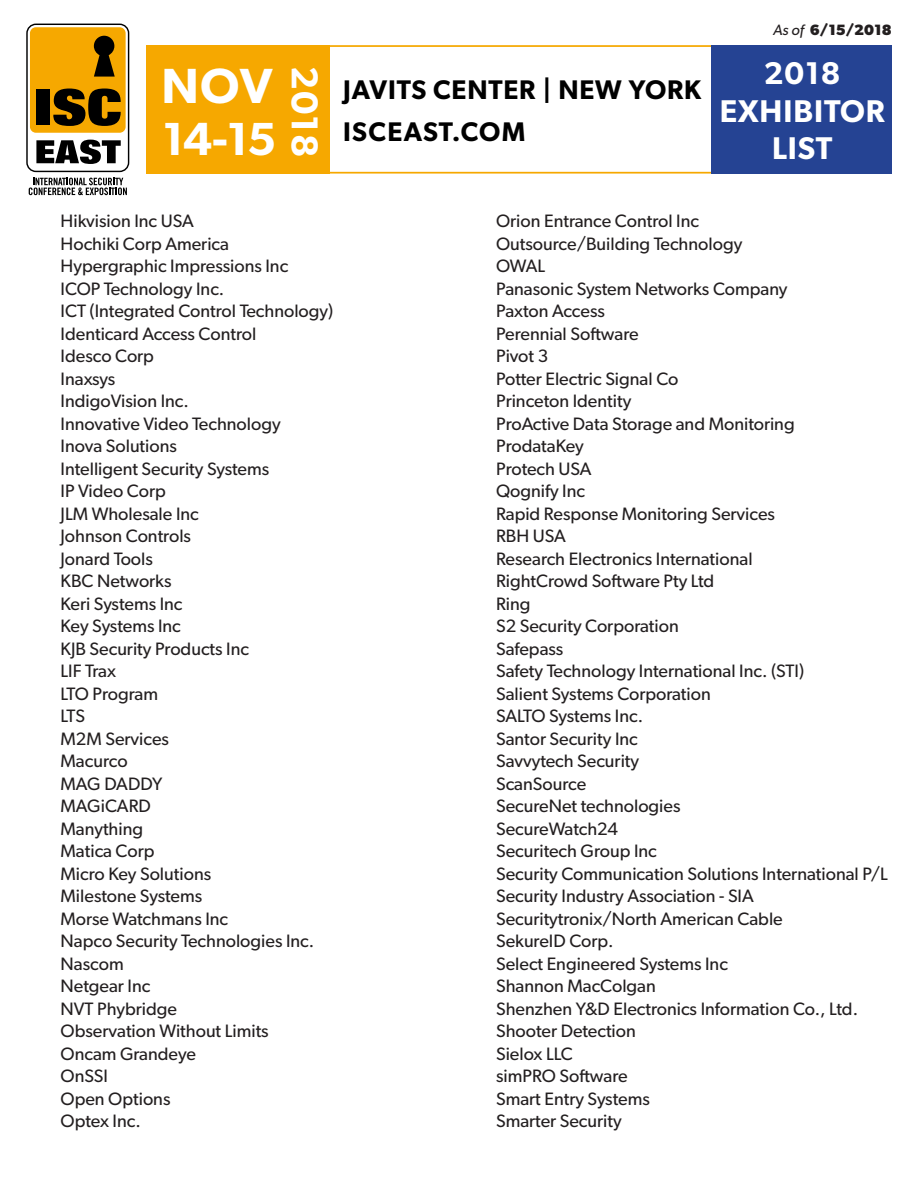
<style>
.page{position:relative;width:918px;height:1188px;background:#fff}
.page>*{position:absolute;margin:0;border:0;box-sizing:border-box;transform-origin:0 0}
.t1{font:600 49.5px "Gibson";color:#fff}
.t2{font:600 46.5px "Gibson";color:#fff}
.t3{font:600 37.5px "Gibson";color:#fff}
.t4{font:600 31.5px/37.5px "Gibson";letter-spacing:.03em;color:#fff;text-align:center}
.t5{font:600 27px/41.7px "Gibson";letter-spacing:.03em;color:#000}
.t6{font:18px "Gibson";color:#231f20}
.t7{font:700 15px "Gibson";color:#231f20}
.s1{font-weight:400;font-style:italic}
</style>
<div class="page">
<div style="left:26px;top:24px;width:103px;height:148px;border:1px solid #000;border-radius:9px"></div>
<div style="left:30px;top:27px;width:96px;height:106px;background:#f6a800;border-radius:6px"></div>
<div style="left:36px;top:90px;width:14px;height:35px;background:#000"></div>
<svg style="left:53px;top:89px;width:68px;height:37px"></svg>
<svg style="left:94px;top:36px;width:21px;height:41px"></svg>
<svg style="left:36px;top:140px;width:85px;height:24px"></svg>
<svg style="left:29px;top:178px;width:98px;height:17px"></svg>
<div style="left:146px;top:45px;width:184px;height:129px;background:#f6a800"></div>
<div style="left:325px;top:45px;width:401px;height:129px;border:2px solid #f6a800"></div>
<div style="left:711px;top:45px;width:181px;height:129px;background:#254393"></div>
<h1 class="t1" style="left:162px;top:56px;width:113px">NOV</h1>
<h2 class="t2" style="left:163px;top:112px;width:115px">14-15</h2>
<p class="t7" style="left:773px;top:21px;width:120px"><span class="s1">As of</span> 6/15/2018</p>
<h3 class="t3" style="left:327px;top:66px;width:93px;rotate:90deg">2018</h3>
<h3 class="t4" style="left:720px;top:54px;width:167px">2018<br>EXHIBITOR<br>LIST</h3>
<h3 class="t5" style="left:343px;top:69px;width:360px">JAVITS CENTER | NEW YORK<br>ISCEAST.COM</h3>
<p class="t6" style="left:61px;top:210px;width:135px">Hikvision Inc USA</p>
<p class="t6" style="left:61px;top:233px;width:170px">Hochiki Corp America</p>
<p class="t6" style="left:61px;top:255px;width:229px">Hypergraphic Impressions Inc</p>
<p class="t6" style="left:61px;top:278px;width:165px">ICOP Technology Inc.</p>
<p class="t6" style="left:61px;top:300px;width:274px">ICT (Integrated Control Technology)</p>
<p class="t6" style="left:61px;top:323px;width:197px">Identicard Access Control</p>
<p class="t6" style="left:61px;top:345px;width:95px">Idesco Corp</p>
<p class="t6" style="left:61px;top:368px;width:56px">Inaxsys</p>
<p class="t6" style="left:61px;top:390px;width:130px">IndigoVision Inc.</p>
<p class="t6" style="left:61px;top:413px;width:222px">Innovative Video Technology</p>
<p class="t6" style="left:61px;top:435px;width:118px">Inova Solutions</p>
<p class="t6" style="left:61px;top:458px;width:210px">Intelligent Security Systems</p>
<p class="t6" style="left:61px;top:480px;width:107px">IP Video Corp</p>
<p class="t6" style="left:61px;top:503px;width:140px">JLM Wholesale Inc</p>
<p class="t6" style="left:61px;top:525px;width:132px">Johnson Controls</p>
<p class="t6" style="left:61px;top:548px;width:94px">Jonard Tools</p>
<p class="t6" style="left:61px;top:570px;width:112px">KBC Networks</p>
<p class="t6" style="left:61px;top:593px;width:123px">Keri Systems Inc</p>
<p class="t6" style="left:61px;top:615px;width:122px">Key Systems Inc</p>
<p class="t6" style="left:61px;top:638px;width:190px">KJB Security Products Inc</p>
<p class="t6" style="left:61px;top:660px;width:57px">LIF Trax</p>
<p class="t6" style="left:61px;top:683px;width:99px">LTO Program</p>
<p class="t6" style="left:61px;top:705px;width:26px">LTS</p>
<p class="t6" style="left:61px;top:728px;width:110px">M2M Services</p>
<p class="t6" style="left:61px;top:750px;width:69px">Macurco</p>
<p class="t6" style="left:61px;top:773px;width:103px">MAG DADDY</p>
<p class="t6" style="left:61px;top:795px;width:92px">MAGiCARD</p>
<p class="t6" style="left:61px;top:818px;width:84px">Manything</p>
<p class="t6" style="left:61px;top:840px;width:95px">Matica Corp</p>
<p class="t6" style="left:61px;top:863px;width:152px">Micro Key Solutions</p>
<p class="t6" style="left:61px;top:885px;width:143px">Milestone Systems</p>
<p class="t6" style="left:61px;top:908px;width:169px">Morse Watchmans Inc</p>
<p class="t6" style="left:61px;top:930px;width:255px">Napco Security Technologies Inc.</p>
<p class="t6" style="left:61px;top:953px;width:65px">Nascom</p>
<p class="t6" style="left:61px;top:975px;width:91px">Netgear Inc</p>
<p class="t6" style="left:61px;top:998px;width:118px">NVT Phybridge</p>
<p class="t6" style="left:61px;top:1020px;width:210px">Observation Without Limits</p>
<p class="t6" style="left:61px;top:1043px;width:137px">Oncam Grandeye</p>
<p class="t6" style="left:61px;top:1065px;width:49px">OnSSI</p>
<p class="t6" style="left:61px;top:1088px;width:111px">Open Options</p>
<p class="t6" style="left:61px;top:1110px;width:82px">Optex Inc.</p>
<p class="t6" style="left:496px;top:210px;width:204px">Orion Entrance Control Inc</p>
<p class="t6" style="left:496px;top:233px;width:248px">Outsource/Building Technology</p>
<p class="t6" style="left:496px;top:255px;width:51px">OWAL</p>
<p class="t6" style="left:496px;top:278px;width:293px">Panasonic System Networks Company</p>
<p class="t6" style="left:496px;top:300px;width:110px">Paxton Access</p>
<p class="t6" style="left:496px;top:323px;width:144px">Perennial Software</p>
<p class="t6" style="left:496px;top:345px;width:54px">Pivot 3</p>
<p class="t6" style="left:496px;top:368px;width:184px">Potter Electric Signal Co</p>
<p class="t6" style="left:496px;top:390px;width:137px">Princeton Identity</p>
<p class="t6" style="left:496px;top:413px;width:300px">ProActive Data Storage and Monitoring</p>
<p class="t6" style="left:496px;top:435px;width:89px">ProdataKey</p>
<p class="t6" style="left:496px;top:458px;width:97px">Protech USA</p>
<p class="t6" style="left:496px;top:480px;width:90px">Qognify Inc</p>
<p class="t6" style="left:496px;top:503px;width:280px">Rapid Response Monitoring Services</p>
<p class="t6" style="left:496px;top:525px;width:71px">RBH USA</p>
<p class="t6" style="left:496px;top:548px;width:258px">Research Electronics International</p>
<p class="t6" style="left:496px;top:570px;width:220px">RightCrowd Software Pty Ltd</p>
<p class="t6" style="left:496px;top:593px;width:36px">Ring</p>
<p class="t6" style="left:496px;top:615px;width:184px">S2 Security Corporation</p>
<p class="t6" style="left:496px;top:638px;width:69px">Safepass</p>
<p class="t6" style="left:496px;top:660px;width:310px">Safety Technology International Inc. (STI)</p>
<p class="t6" style="left:496px;top:683px;width:216px">Salient Systems Corporation</p>
<p class="t6" style="left:496px;top:705px;width:149px">SALTO Systems Inc.</p>
<p class="t6" style="left:496px;top:728px;width:143px">Santor Security Inc</p>
<p class="t6" style="left:496px;top:750px;width:145px">Savvytech Security</p>
<p class="t6" style="left:496px;top:773px;width:92px">ScanSource</p>
<p class="t6" style="left:496px;top:795px;width:186px">SecureNet technologies</p>
<p class="t6" style="left:496px;top:818px;width:123px">SecureWatch24</p>
<p class="t6" style="left:496px;top:840px;width:162px">Securitech Group Inc</p>
<p class="t6" style="left:496px;top:863px;width:393px">Security Communication Solutions International P/L</p>
<p class="t6" style="left:496px;top:885px;width:259px">Security Industry Association - SIA</p>
<p class="t6" style="left:496px;top:908px;width:288px">Securitytronix/North American Cable</p>
<p class="t6" style="left:496px;top:930px;width:119px">SekureID Corp.</p>
<p class="t6" style="left:496px;top:953px;width:233px">Select Engineered Systems Inc</p>
<p class="t6" style="left:496px;top:975px;width:161px">Shannon MacColgan</p>
<p class="t6" style="left:496px;top:998px;width:363px">Shenzhen Y&amp;D Electronics Information Co., Ltd.</p>
<p class="t6" style="left:496px;top:1020px;width:141px">Shooter Detection</p>
<p class="t6" style="left:496px;top:1043px;width:78px">Sielox LLC</p>
<p class="t6" style="left:496px;top:1065px;width:133px">simPRO Software</p>
<p class="t6" style="left:496px;top:1088px;width:155px">Smart Entry Systems</p>
<p class="t6" style="left:496px;top:1110px;width:127px">Smarter Security</p>
</div>
